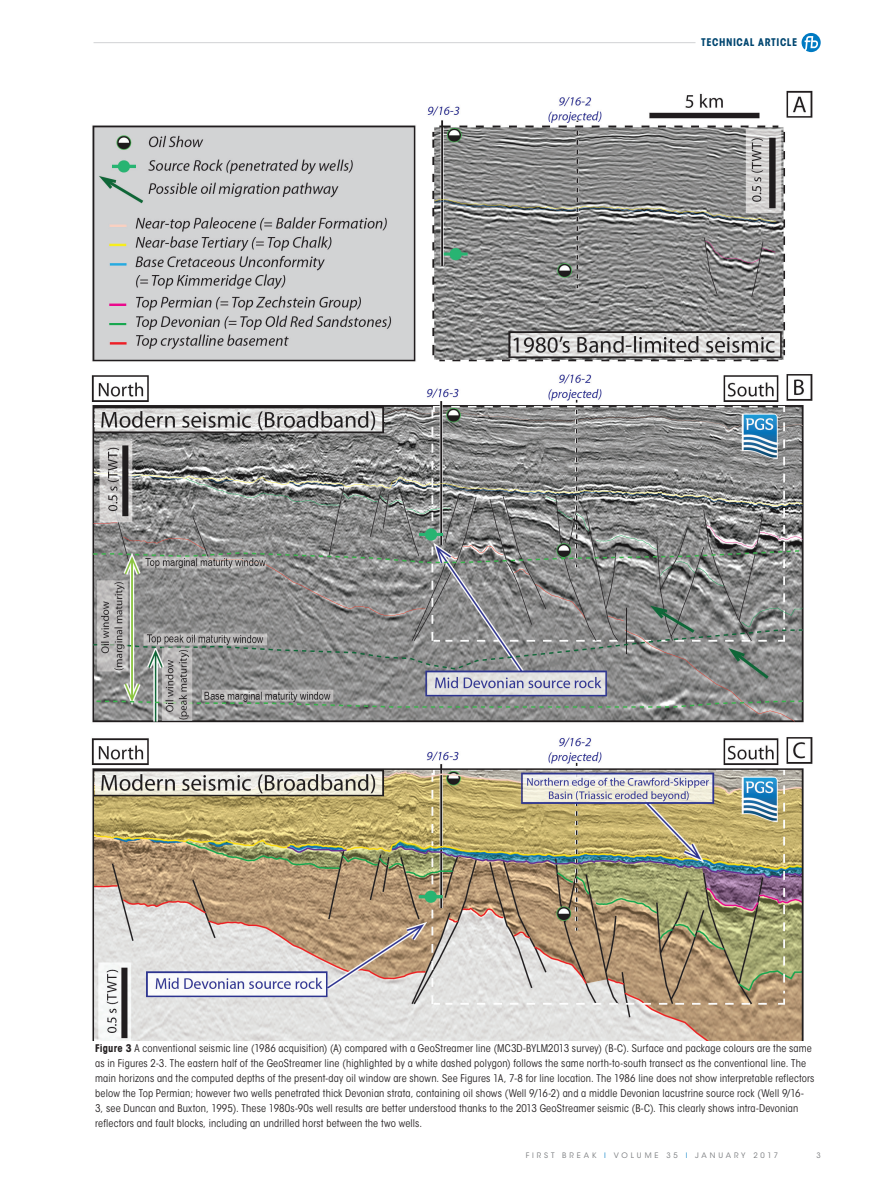
<style>
.page{position:relative;width:893px;height:1191px;background:#fff}
.page>*{position:absolute;margin:0;border:0;box-sizing:border-box;transform-origin:0 0}
.t1{font:condensed 10.5px/15px "ITC Avant Garde Std";letter-spacing:.015em;color:#231f20}
.t2{font:700 condensed 10.5px "ITC Avant Garde Std";letter-spacing:.055em;color:#004670}
.t3{font:7.5px "ITC Avant Garde Std";letter-spacing:.385em;color:#787a7d}
.s1{font-weight:700}
.s2{color:#1c8acb}
</style>
<div class="page">
<hr style="left:94px;top:42px;width:601px;height:1px;background:#d1d2d4">
<svg style="left:801px;top:33px;width:20px;height:19px"></svg>
<img style="left:92px;top:90px;width:721px;height:950px">
<p class="t2" style="left:701px;top:36px;width:98px">TECHNICAL ARTICLE</p>
<p class="t1" style="left:95px;top:1040px;width:721px"><span class="s1">Figure 3</span> A conventional seismic line (1986 acquisition) (A) compared with a GeoStreamer line (MC3D-BYLM2013 survey) (B-C). Surface and package colours are the same as in Figures 2-3. The eastern half of the GeoStreamer line (highlighted by a white dashed polygon) follows the same north-to-south transect as the conventional line. The main horizons and the computed depths of the present-day oil window are shown. See Figures 1A, 7-8 for line location. The 1986 line does not show interpretable reflectors below the Top Permian; however two wells penetrated thick Devonian strata, containing oil shows (Well 9/16-2) and a middle Devonian lacustrine source rock (Well 9/16- 3, see Duncan and Buxton, 1995). These 1980s-90s well results are better understood thanks to the 2013 GeoStreamer seismic (B-C). This clearly shows intra-Devonian reflectors and fault blocks, including an undrilled horst between the two wells.</p>
<p class="t3" style="left:526px;top:1151px;width:254px">FIRST BREAK <span class="s2">I</span> VOLUME 35 <span class="s2">I</span> JANUARY 2017</p>
<p class="t3" style="left:816px;top:1151px;width:6px">3</p>
</div>
